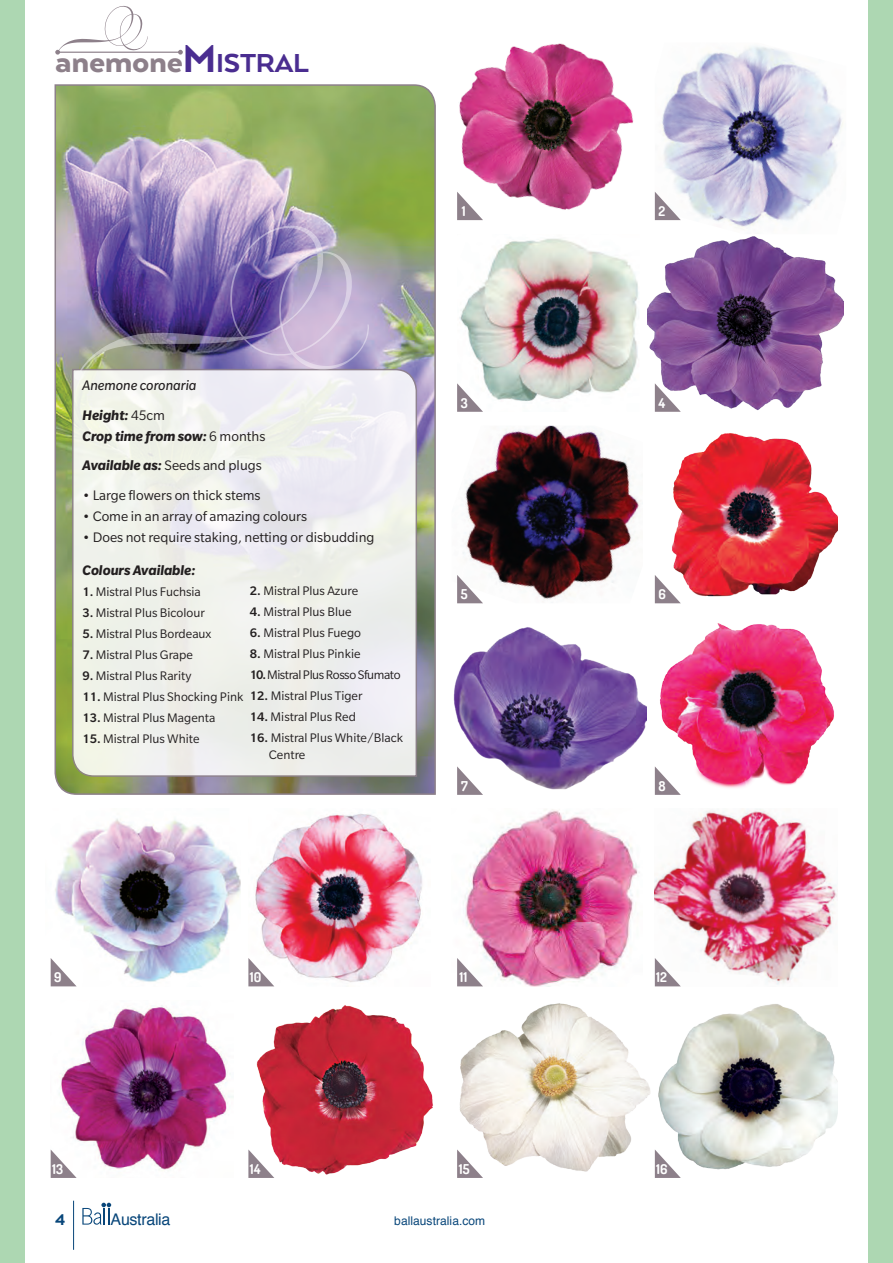
<style>
.page{position:relative;width:893px;height:1263px;background:#fff}
.page>*{position:absolute;margin:0;border:0;box-sizing:border-box;transform-origin:0 0}
.t1{font:800 39px "Arquitecta";letter-spacing:-.01em;color:#8d808a}
.t2{font:800 18px "Arquitecta";color:#08467a}
.t3{font:16.05px "Helvetica";letter-spacing:-.02em;color:#08467a}
.t4{font:15px "Slate Pro";color:#231f20}
.t5{font:italic 700 15px/29.5px "Slate Pro";color:#231f20}
.t6{font:italic 15px/29.5px "Slate Pro";color:#231f20}
.t7{font:13.5px/16.5px "Slate Pro";color:#231f20}
.t8{font:13.5px "Slate Pro";letter-spacing:-.03em;color:#231f20}
.t9{font:700 13.5px "Dosis";color:#fff}
.t10{font:12px "Helvetica";letter-spacing:.005em;color:#08467a}
.s1{font-size:45px;color:#4a2d90}
.s2{font-size:30px;color:#4a2d90}
.s3{font-weight:700}
.s4{font-style:normal}
.s5{font-weight:400;font-style:normal}
.s6{font-weight:500}
</style>
<div class="page">
<svg style="left:82px;top:1203px;width:29px;height:22px"></svg>
<hr style="left:73px;top:1201px;width:1px;height:49px;background:#08467a">
<img style="left:54px;top:84px;width:382px;height:711px">
<div style="left:0;top:0;width:25px;height:1263px;background:#add7b2"></div>
<svg style="left:71px;top:368px;width:347px;height:409px"></svg>
<img style="left:50px;top:818px;width:191px;height:168px">
<img style="left:255px;top:813px;width:168px;height:169px">
<img style="left:59px;top:1005px;width:175px;height:166px">
<img style="left:256px;top:1005px;width:177px;height:170px">
<img style="left:459px;top:43px;width:175px;height:167px">
<img style="left:655px;top:46px;width:188px;height:183px">
<img style="left:459px;top:238px;width:180px;height:163px">
<img style="left:647px;top:236px;width:197px;height:176px">
<img style="left:463px;top:426px;width:178px;height:176px">
<img style="left:463px;top:809px;width:175px;height:177px">
<img style="left:672px;top:433px;width:166px;height:164px">
<img style="left:655px;top:809px;width:182px;height:176px">
<img style="left:453px;top:627px;width:194px;height:163px">
<img style="left:460px;top:1003px;width:191px;height:169px">
<img style="left:660px;top:623px;width:174px;height:165px">
<img style="left:658px;top:1004px;width:180px;height:166px">
<svg style="left:51px;top:958px;width:26px;height:28px"></svg>
<svg style="left:248px;top:958px;width:26px;height:28px"></svg>
<svg style="left:655px;top:192px;width:26px;height:28px"></svg>
<svg style="left:655px;top:383px;width:26px;height:29px"></svg>
<svg style="left:655px;top:575px;width:26px;height:28px"></svg>
<svg style="left:655px;top:958px;width:26px;height:28px"></svg>
<svg style="left:655px;top:766px;width:26px;height:29px"></svg>
<svg style="left:655px;top:1149px;width:26px;height:29px"></svg>
<svg style="left:248px;top:1149px;width:26px;height:29px"></svg>
<svg style="left:51px;top:1149px;width:26px;height:29px"></svg>
<svg style="left:457px;top:192px;width:26px;height:28px"></svg>
<svg style="left:457px;top:383px;width:26px;height:29px"></svg>
<svg style="left:457px;top:575px;width:26px;height:28px"></svg>
<svg style="left:457px;top:958px;width:26px;height:28px"></svg>
<svg style="left:457px;top:766px;width:26px;height:29px"></svg>
<svg style="left:457px;top:1149px;width:26px;height:29px"></svg>
<div style="left:868px;top:0;width:25px;height:1263px;background:#add7b2"></div>
<hr style="left:58px;top:52px;width:122px;height:1px;background:#8d808a">
<svg style="left:178px;top:50px;width:5px;height:5px"></svg>
<svg style="left:55px;top:6px;width:93px;height:49px"></svg>
<img style="left:74px;top:225px;width:295px;height:155px">
<h1 class="t1" style="left:55px;top:36px;width:255px">anemone<span class="s1">M</span><span class="s2">ISTRAL</span></h1>
<p class="t9" style="left:462px;top:202px;width:5px">1</p>
<p class="t6" style="left:82px;top:370px;width:116px">Anemone coronaria<br><span class="s3">Height:</span> <span class="s4">45cm</span></p>
<p class="t5" style="left:82px;top:421px;width:185px">Crop time from sow: <span class="s5">6 months<br></span>Available as: <span class="s5">Seeds and plugs</span></p>
<p class="t4" style="left:82px;top:487px;width:180px">• Large flowers on thick stems</p>
<p class="t4" style="left:82px;top:508px;width:226px">• Come in an array of amazing colours</p>
<p class="t4" style="left:82px;top:529px;width:294px">• Does not require staking, netting or disbudding</p>
<p class="t5" style="left:82px;top:555px;width:115px">Colours Available:</p>
<p class="t7" style="left:82px;top:583px;width:120px"><span class="s6">1.</span> Mistral Plus Fuchsia</p>
<p class="t7" style="left:82px;top:604px;width:124px"><span class="s6">3.</span> Mistral Plus Bicolour</p>
<p class="t7" style="left:82px;top:625px;width:131px"><span class="s6">5.</span> Mistral Plus Bordeaux</p>
<p class="t7" style="left:82px;top:646px;width:112px"><span class="s6">7.</span> Mistral Plus Grape</p>
<p class="t7" style="left:82px;top:667px;width:111px"><span class="s6">9.</span> Mistral Plus Rarity</p>
<p class="t7" style="left:82px;top:688px;width:163px"><span class="s6">11.</span> Mistral Plus Shocking Pink</p>
<p class="t7" style="left:82px;top:709px;width:134px"><span class="s6">13.</span> Mistral Plus Magenta</p>
<p class="t7" style="left:82px;top:730px;width:119px"><span class="s6">15.</span> Mistral Plus White</p>
<p class="t7" style="left:250px;top:582px;width:110px"><span class="s6">2.</span> Mistral Plus Azure</p>
<p class="t7" style="left:250px;top:603px;width:103px"><span class="s6">4.</span> Mistral Plus Blue</p>
<p class="t7" style="left:250px;top:624px;width:113px"><span class="s6">6.</span> Mistral Plus Fuego</p>
<p class="t7" style="left:250px;top:645px;width:112px"><span class="s6">8.</span> Mistral Plus Pinkie</p>
<p class="t8" style="left:250px;top:668px;width:152px"><span class="s6">10.</span> Mistral Plus Rosso Sfumato</p>
<p class="t7" style="left:250px;top:687px;width:114px"><span class="s6">12.</span> Mistral Plus Tiger</p>
<p class="t7" style="left:250px;top:708px;width:108px"><span class="s6">14.</span> Mistral Plus Red</p>
<p class="t7" style="left:269px;top:729px;width:136px;text-indent:-19px"><span class="s6">16.</span> Mistral Plus White/Black<br>Centre</p>
<p class="t9" style="left:461px;top:394px;width:9px">3</p>
<p class="t9" style="left:461px;top:586px;width:8px">5</p>
<p class="t9" style="left:461px;top:777px;width:8px">7</p>
<p class="t9" style="left:54px;top:969px;width:9px">9</p>
<p class="t9" style="left:250px;top:969px;width:13px">10</p>
<p class="t9" style="left:459px;top:969px;width:9px">11</p>
<p class="t9" style="left:658px;top:202px;width:8px">2</p>
<p class="t9" style="left:658px;top:394px;width:8px">4</p>
<p class="t9" style="left:658px;top:586px;width:9px">6</p>
<p class="t9" style="left:658px;top:777px;width:9px">8</p>
<p class="t9" style="left:656px;top:969px;width:12px">12</p>
<p class="t9" style="left:52px;top:1160px;width:12px">13</p>
<p class="t9" style="left:250px;top:1160px;width:12px">14</p>
<p class="t9" style="left:656px;top:1160px;width:13px">16</p>
<p class="t9" style="left:459px;top:1160px;width:12px">15</p>
<h2 class="t2" style="left:55px;top:1208px;width:12px">4</h2>
<p class="t3" style="left:111px;top:1206px;width:61px">Australia</p>
<p class="t10" style="left:394px;top:1211px;width:92px">ballaustralia.com</p>
</div>
